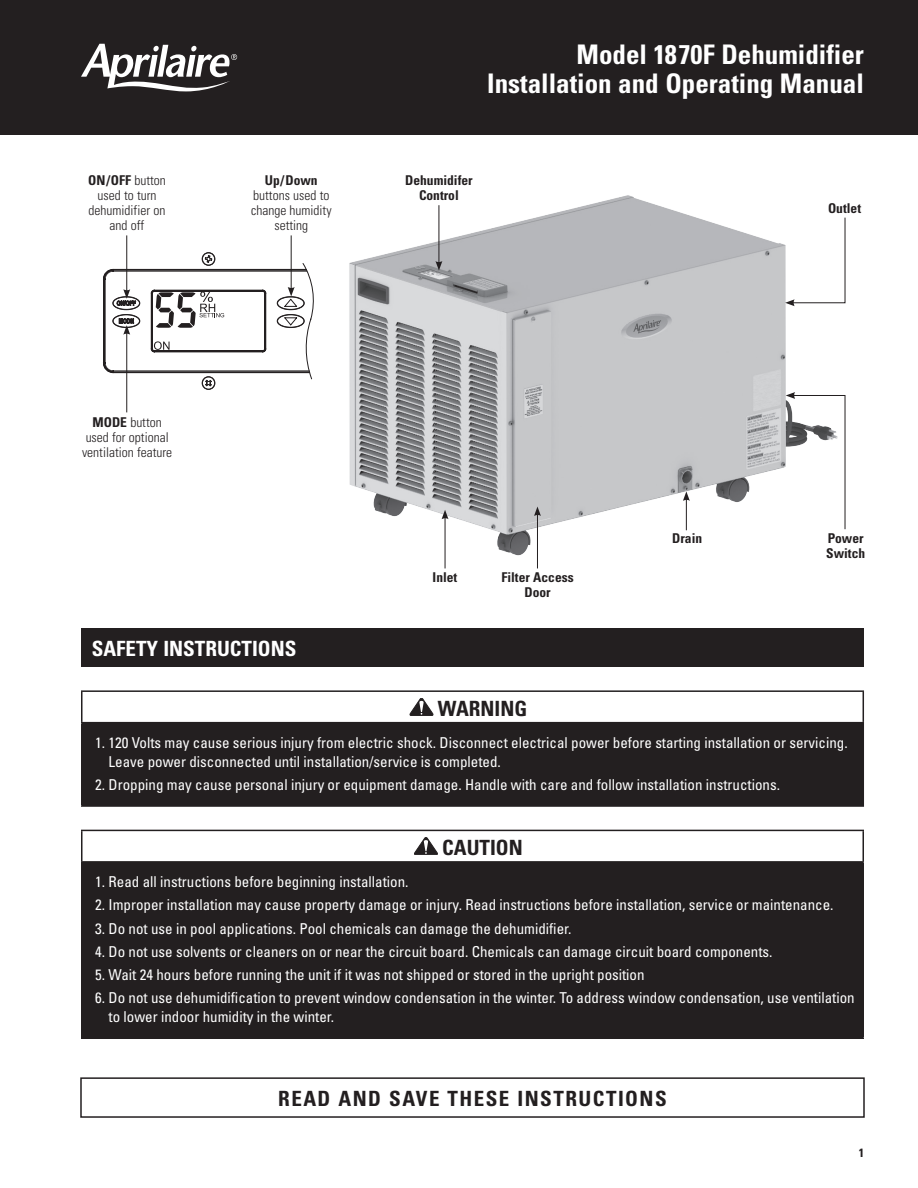
<style>
.page{position:relative;width:918px;height:1188px;background:#fff}
.page>*{position:absolute;margin:0;border:0;box-sizing:border-box;transform-origin:0 0}
.t1{font:700 condensed 27px/28.5px "Univers";color:#fff;text-align:right}
.t2{font:700 condensed 21px "Univers";letter-spacing:.07em;color:#231f20}
.t3{font:700 condensed 21px "Univers";color:#fff}
.t4{font:700 condensed 21px "Univers";color:#231f20}
.t5{font:condensed 15px/18.8px "Univers";color:#fff}
.t6{font:300 condensed 13.5px/15px "Univers";color:#231f20;text-align:center}
.t7{font:700 condensed 13.5px/15px "Univers";color:#231f20;text-align:center}
.t8{font:700 condensed 12px "Univers";color:#231f20}
.s1{font-weight:700}
</style>
<div class="page">
<img style="left:349px;top:195px;width:446px;height:362px">
<div style="left:0;top:0;width:918px;height:135px;background:#231f20"></div>
<div style="left:80px;top:1077px;width:785px;height:41px;border:2px solid #231f20"></div>
<div style="left:82px;top:862px;width:781px;height:176px;background:#231f20"></div>
<hr style="left:81px;top:830px;width:783px;height:1px;background:#231f20">
<hr style="left:81px;top:831px;width:1px;height:30px;background:#231f20">
<hr style="left:862px;top:831px;width:2px;height:30px;background:#231f20">
<hr style="left:81px;top:861px;width:783px;height:2px;background:#231f20">
<hr style="left:81px;top:863px;width:1px;height:175px;background:#231f20">
<hr style="left:862px;top:863px;width:2px;height:175px;background:#231f20">
<hr style="left:81px;top:1038px;width:783px;height:1px;background:#231f20">
<svg style="left:414px;top:837px;width:24px;height:18px"></svg>
<div style="left:82px;top:723px;width:781px;height:83px;background:#231f20"></div>
<hr style="left:81px;top:690px;width:783px;height:2px;background:#231f20">
<hr style="left:81px;top:692px;width:1px;height:30px;background:#231f20">
<hr style="left:863px;top:692px;width:1px;height:30px;background:#231f20">
<hr style="left:81px;top:722px;width:783px;height:1px;background:#231f20">
<hr style="left:81px;top:723px;width:1px;height:82px;background:#231f20">
<hr style="left:863px;top:723px;width:1px;height:82px;background:#231f20">
<hr style="left:81px;top:805px;width:783px;height:2px;background:#231f20">
<svg style="left:410px;top:698px;width:23px;height:18px"></svg>
<div style="left:81px;top:629px;width:783px;height:38px;background:#231f20"></div>
<svg style="left:81px;top:44px;width:156px;height:47px"></svg>
<hr style="left:445px;top:517px;width:1px;height:51px;background:#231f20">
<svg style="left:442px;top:510px;width:6px;height:9px"></svg>
<hr style="left:537px;top:514px;width:1px;height:54px;background:#231f20">
<svg style="left:534px;top:507px;width:7px;height:9px"></svg>
<hr style="left:686px;top:498px;width:1px;height:32px;background:#231f20">
<svg style="left:683px;top:491px;width:7px;height:10px"></svg>
<svg style="left:786px;top:392px;width:60px;height:138px"></svg>
<hr style="left:439px;top:205px;width:1px;height:58px;background:#231f20">
<svg style="left:435px;top:261px;width:7px;height:10px"></svg>
<svg style="left:785px;top:217px;width:61px;height:89px"></svg>
<hr style="left:291px;top:235px;width:1px;height:54px;background:#231f20">
<hr style="left:126px;top:235px;width:1px;height:57px;background:#231f20">
<hr style="left:126px;top:332px;width:1px;height:80px;background:#231f20">
<svg style="left:103px;top:252px;width:211px;height:138px"></svg>
<p class="t6" style="left:88px;top:172px;width:79px"><span class="s1">ON/OFF</span> button used to turn dehumidifier on and off</p>
<p class="t7" style="left:265px;top:172px;width:54px">Up/Down</p>
<p class="t6" style="left:251px;top:187px;width:82px">buttons used to change humidity setting</p>
<p class="t6" style="left:82px;top:414px;width:92px"><span class="s1">MODE</span> button used for optional ventilation feature</p>
<h2 class="t3" style="left:92px;top:636px;width:206px">SAFETY INSTRUCTIONS</h2>
<h1 class="t1" style="left:487px;top:40px;width:378px">Model 1870F Dehumidifier<br>Installation and Operating Manual</h1>
<p class="t7" style="left:405px;top:172px;width:69px">Dehumidifer<br>Control</p>
<p class="t7" style="left:828px;top:200px;width:35px">Outlet</p>
<p class="t7" style="left:672px;top:530px;width:31px">Drain</p>
<p class="t7" style="left:826px;top:530px;width:41px;text-align:left">Power<br>Switch</p>
<p class="t7" style="left:433px;top:570px;width:26px">Inlet</p>
<p class="t7" style="left:501px;top:570px;width:74px">Filter Access<br>Door</p>
<h2 class="t4" style="left:438px;top:695px;width:91px">WARNING</h2>
<p class="t5" style="left:109px;top:733px;width:741px;text-indent:-13px">1. 120 Volts may cause serious injury from electric shock. Disconnect electrical power before starting installation or servicing.<br>Leave power disconnected until installation/service is completed.</p>
<p class="t5" style="left:95px;top:775px;width:686px">2. Dropping may cause personal injury or equipment damage. Handle with care and follow installation instructions.</p>
<h2 class="t4" style="left:442px;top:835px;width:82px">CAUTION</h2>
<p class="t5" style="left:95px;top:872px;width:315px">1. Read all instructions before beginning installation.</p>
<p class="t5" style="left:95px;top:895px;width:740px">2. Improper installation may cause property damage or injury. Read instructions before installation, service or maintenance.</p>
<p class="t5" style="left:95px;top:918px;width:478px">3. Do not use in pool applications. Pool chemicals can damage the dehumidifier.</p>
<p class="t5" style="left:95px;top:942px;width:679px">4. Do not use solvents or cleaners on or near the circuit board. Chemicals can damage circuit board components.</p>
<p class="t5" style="left:95px;top:965px;width:551px">5. Wait 24 hours before running the unit if it was not shipped or stored in the upright position</p>
<p class="t5" style="left:109px;top:988px;width:748px;text-indent:-13px">6. Do not use dehumidification to prevent window condensation in the winter. To address window condensation, use ventilation to lower indoor humidity in the winter.</p>
<h2 class="t2" style="left:278px;top:1085px;width:390px">READ AND SAVE THESE INSTRUCTIONS</h2>
<p class="t8" style="left:859px;top:1145px;width:7px">1</p>
</div>
